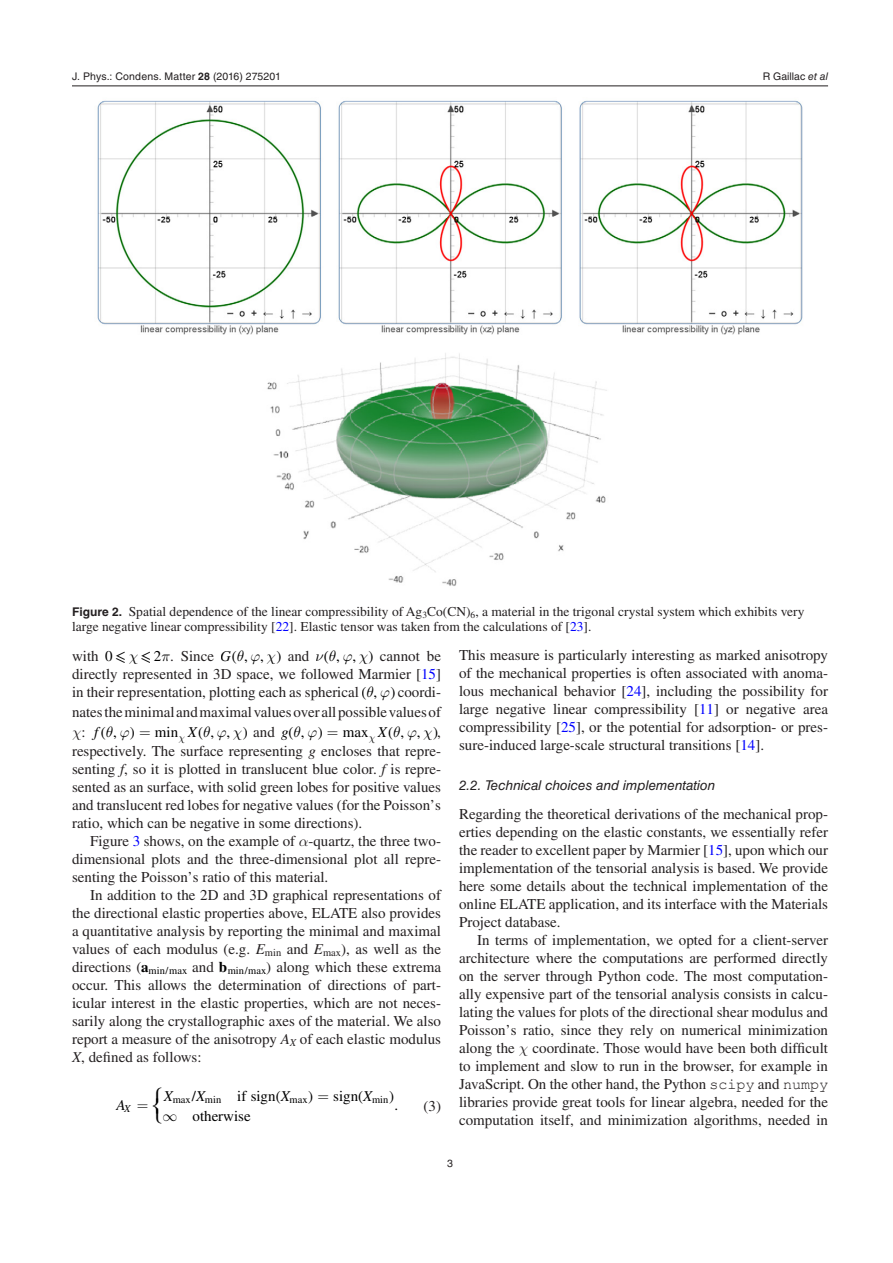
<style>
.page{position:relative;width:893px;height:1263px;background:#fff}
.page>*{position:absolute;margin:0;border:0;box-sizing:border-box;transform-origin:0 0}
.t1{font:15px/18px "Times LT Std";color:#231f20;text-align:justify}
.t2{font:15px/20.2px "Times LT Std";color:#000}
.t3{font:15px "STIX General";color:#000}
.t4{font:italic 15px "Times LT Std";color:#000}
.t5{font:15px/10.6px "STIX Size One Sym";color:#000}
.t6{font:13.5px/15px "Times LT Std";color:#231f20}
.t7{font:italic 13.5px "Helvetica LT Std";color:#231f20}
.t8{font:10.5px "Helvetica LT Std";letter-spacing:.01em;color:#231f20}
.t9{font:10.5px "Times LT Std";color:#000}
.t10{font:italic 10.5px "Times LT Std";color:#000}
.s1{font-family:"Helvetica";font-weight:700}
.s2{font-family:"Helvetica"}
.s3{font-style:italic}
.s4{font-family:"Helvetica LT Std";font-weight:700;font-size:12px}
.s5{color:#00f}
.s6{color:#000}
.s7{font-family:"STIX General";color:#000}
.s8{font-style:italic;color:#000}
.s9{font-family:"STIX General";font-style:normal}
.s10{font-family:"STIX General"}
.s11{font-weight:700;color:#000}
.s12{font-family:"Times LT Std";font-style:italic}
.s13{font-family:"Courier New"}
</style>
<div class="page">
<hr style="left:72px;top:86px;width:756px;height:1px;background:#231f20">
<img style="left:97px;top:100px;width:706px;height:486px">
<p class="t8" style="left:72px;top:70px;width:210px">J. Phys.: Condens. Matter <span class="s1">28</span> (<span class="s2">2016</span>) 275201</p>
<p class="t8" style="left:763px;top:70px;width:67px">R Gaillac <span class="s3">et al</span></p>
<p class="t6" style="left:72px;top:604px;width:734px"><span class="s4">Figure 2.</span> Spatial dependence of the linear compressibility of Ag<sub>3</sub>Co(CN)<sub>6</sub>, a material in the trigonal crystal system which exhibits very large negative linear compressibility [<span class="s5">22</span>]. Elastic tensor was taken from the calculations of [<span class="s5">23</span>].</p>
<p class="t1" style="left:72px;top:647px;width:166px">with <span class="s6">0</span> <span class="s7">⩽ ⩽</span> <span class="s6">2</span> . Since <span class="s8">G</span><span class="s7">(</span></p>
<p class="t1" style="left:276px;top:647px;width:54px"><span class="s7">)</span> and <span class="s7">(</span></p>
<p class="t2" style="left:244px;top:646px;width:22px">, ,</p>
<p class="t1" style="left:369px;top:647px;width:74px"><span class="s7">)</span> cannot be</p>
<p class="t1" style="left:72px;top:647px;width:370px;text-align:left;text-indent:264px"><span class="s6">, ,<br></span>directly represented in 3D space, we followed Marmier [<span class="s5">15</span>] in their representation, plotting each as spherical <span class="s7">(</span> <span class="s6">,</span> <span class="s7">)</span> coordi-</p>
<p class="t1" style="left:81px;top:702px;width:361px;line-height:20px;text-indent:-9px">nates the minimal and maximal values over all possible values of : <span class="s8">f</span><span class="s7">(</span></p>
<p class="t2" style="left:155px;top:722px;width:25px">min</p>
<p class="t1" style="left:243px;top:723px;width:52px"><span class="s7">)</span> and <span class="s8">g</span><span class="s7">(</span></p>
<p class="t3" style="left:130px;top:722px;width:6px">)</p>
<p class="t4" style="left:188px;top:724px;width:17px">X<span class="s9">(</span></p>
<p class="t2" style="left:210px;top:722px;width:22px">, ,</p>
<p class="t3" style="left:318px;top:722px;width:6px">)</p>
<p class="t2" style="left:301px;top:722px;width:5px">,</p>
<p class="t2" style="left:343px;top:722px;width:52px">max <span class="s3">X</span><span class="s10">(</span></p>
<p class="t3" style="left:433px;top:722px;width:6px">)</p>
<p class="t1" style="left:72px;top:723px;width:371px;text-indent:329px"><span class="s6">,,</span> , respectively. The surface representing <span class="s3">g</span> encloses that repre&shy;senting <span class="s3">f</span>, so it is plotted in translucent blue color. <span class="s3">f</span> is repre&shy;sented as an surface, with solid green lobes for positive values and translucent red lobes for negative values (for the Poisson<span class="s10">’</span>s ratio, which can be negative in some directions).</p>
<p class="t1" style="left:72px;top:831px;width:371px;text-indent:18px">Figure <span class="s5">3</span> shows, on the example of -quartz, the three two&shy;dimensional plots and the three-dimensional plot all repre&shy;senting the Poisson<span class="s10">’</span>s ratio of this material.</p>
<p class="t1" style="left:72px;top:885px;width:371px;text-indent:18px">In addition to the 2D and 3D graphical representations of the directional elastic properties above, ELATE also provides a quantitative analysis by reporting the minimal and maximal values of each modulus (e.g. <span class="s3">E</span><sub>min</sub> and <span class="s3">E</span><sub>max</sub>), as well as the directions (<span class="s11">a</span><sub>min</sub> <sub>m</sub><sub>/</sub> <sub>ax</sub> and <span class="s11">b</span><sub>min</sub> <sub>m</sub><sub>/</sub> <sub>ax</sub>) along which these extrema occur. This allows the determination of directions of part&shy;icular interest in the elastic properties, which are not neces&shy;sarily along the crystallographic axes of the material. We also report a measure of the anisotropy <span class="s3">A</span><sub>X</sub> of each elastic modulus <span class="s3">X</span>, defined as follows:</p>
<p class="t3" style="left:192px;top:1085px;width:15px">/<span class="s12">X</span></p>
<p class="t3" style="left:276px;top:1085px;width:6px">(</p>
<p class="t3" style="left:308px;top:1085px;width:6px">)</p>
<p class="t2" style="left:333px;top:1085px;width:41px">sign<span class="s10">(</span><span class="s3">X</span></p>
<p class="t3" style="left:389px;top:1085px;width:6px">)</p>
<p class="t2" style="left:113px;top:722px;width:5px">,</p>
<p class="t5" style="left:153px;top:1088px;width:11px">⎧</p>
<p class="t4" style="left:164px;top:1087px;width:11px">X</p>
<p class="t2" style="left:193px;top:1085px;width:99px;text-indent:45px">if sign <span class="s3">X </span>otherwise</p>
<p class="t9" style="left:173px;top:1093px;width:20px">max</p>
<p class="t9" style="left:205px;top:1093px;width:18px">min</p>
<p class="t9" style="left:290px;top:1093px;width:20px">max</p>
<p class="t9" style="left:372px;top:1093px;width:18px">min</p>
<p class="t5" style="left:153px;top:1098px;width:11px">⎨ ⎩</p>
<p class="t4" style="left:116px;top:1096px;width:11px">A</p>
<p class="t1" style="left:424px;top:1097px;width:19px">(3)</p>
<p class="t10" style="left:124px;top:1102px;width:8px">X</p>
<p class="t2" style="left:395px;top:1094px;width:5px">.</p>
<p class="t1" style="left:459px;top:646px;width:371px">This measure is particularly interesting as marked anisotropy of the mechanical properties is often associated with anoma&shy;lous mechanical behavior [<span class="s5">24</span>], including the possibility for large negative linear compressibility [<span class="s5">11</span>] or negative area compressibility [<span class="s5">25</span>], or the potential for adsorption- or pres&shy;sure-induced large-scale structural transitions [<span class="s5">14</span>].</p>
<p class="t7" style="left:459px;top:778px;width:258px">2.2. Technical choices and implementation</p>
<p class="t1" style="left:459px;top:805px;width:370px">Regarding the theoretical derivations of the mechanical prop&shy;erties depending on the elastic constants, we essentially refer the reader to excellent paper by Marmier [<span class="s5">15</span>], upon which our implementation of the tensorial analysis is based. We provide here some details about the technical implementation of the online ELATE application, and its interface with the Materials Project database.</p>
<p class="t1" style="left:459px;top:931px;width:371px;text-indent:18px">In terms of implementation, we opted for a client-server architecture where the computations are performed directly on the server through Python code. The most computation&shy;ally expensive part of the tensorial analysis consists in calcu&shy;lating the values for plots of the directional shear modulus and Poisson<span class="s10">’</span>s ratio, since they rely on numerical minimization along the coordinate. Those would have been both difficult to implement and slow to run in the browser, for example in JavaScript. On the other hand, the Python <span class="s13">scipy</span> and <span class="s13">numpy </span>libraries provide great tools for linear algebra, needed for the computation itself, and minimization algorithms, needed in</p>
<p class="t8" style="left:447px;top:1157px;width:7px">3</p>
</div>
